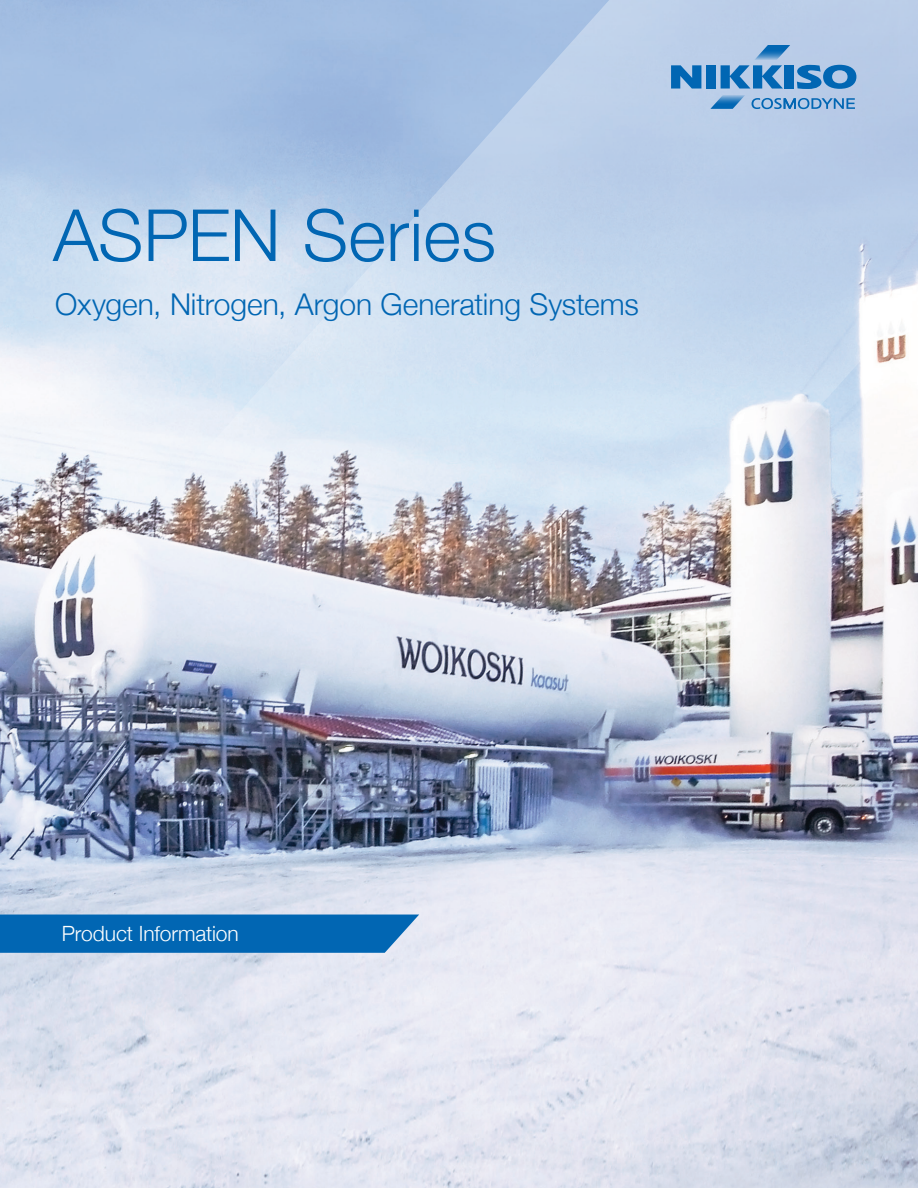
<style>
.page{position:relative;width:918px;height:1188px;background:#fff}
.page>*{position:absolute;margin:0;border:0;box-sizing:border-box;transform-origin:0 0}
.t1{font:300 72px "Helvetica Neue";letter-spacing:.005em;color:#0166b3}
.t2{font:300 30px "Helvetica Neue";letter-spacing:-.005em;color:#0166b3}
.t3{font:300 21px "Helvetica Neue";letter-spacing:-.005em;color:#fff}
</style>
<div class="page">
<img style="left:0;top:891px;width:918px;height:297px">
<div style="left:0;top:915px;width:419px;height:38px;background:#0166b3"></div>
<img style="left:0;top:0;width:918px;height:891px">
<svg style="left:671px;top:65px;width:30px;height:24px"></svg>
<div style="left:706px;top:65px;width:10px;height:24px;background:#0166b3"></div>
<svg style="left:710px;top:45px;width:146px;height:64px;background:#7caad6"></svg>
<h1 class="t1" style="left:53px;top:177px;width:445px">ASPEN Series</h1>
<p class="t2" style="left:55px;top:280px;width:585px">Oxygen, Nitrogen, Argon Generating Systems</p>
<p class="t3" style="left:62px;top:917px;width:179px">Product Information</p>
</div>
